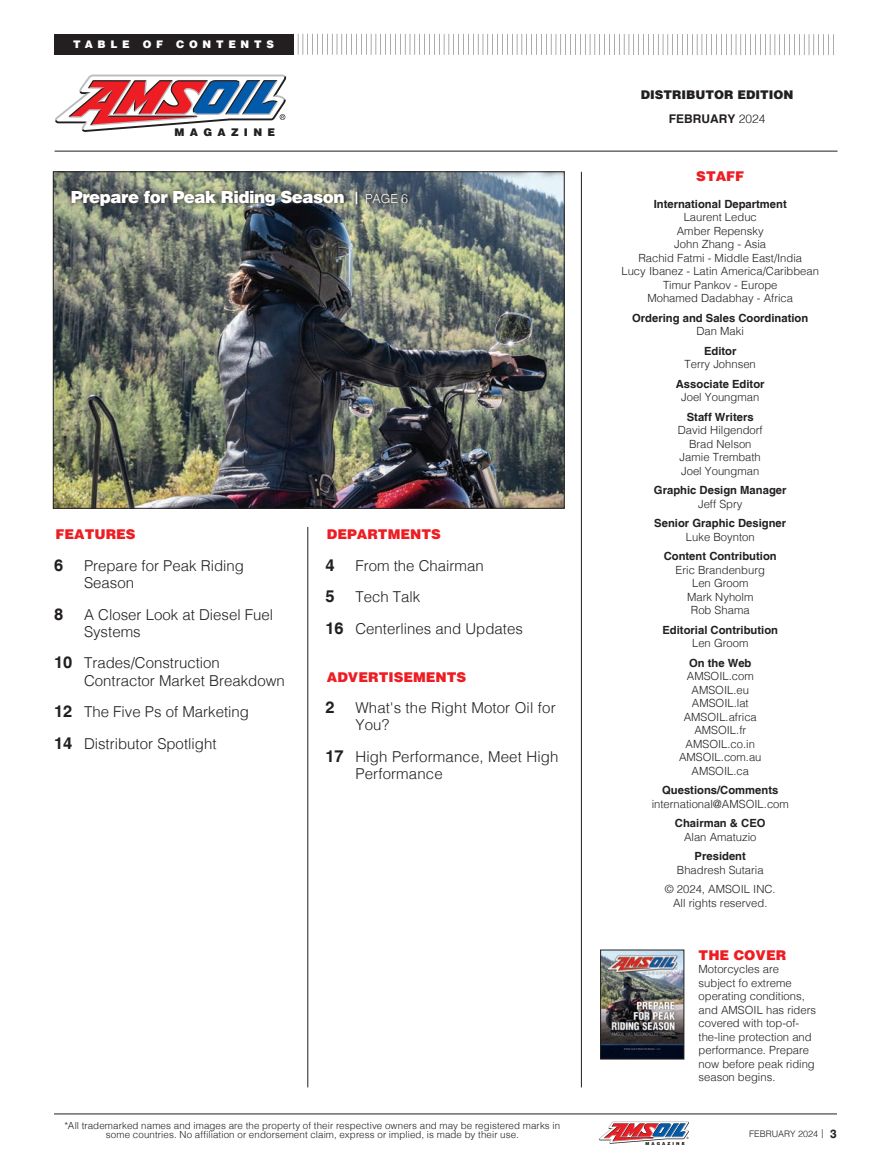
<style>
.page{position:relative;width:891px;height:1161px;background:#fff}
.page>*{position:absolute;margin:0;border:0;box-sizing:border-box;transform-origin:0 0}
.t1{font:900 16.65px "Helvetica LT";letter-spacing:-.03em;color:#fff}
.t2{font:700 16.5px "Helvetica LT";color:#231f20}
.t3{font:300 15px/17.2px "Helvetica LT";color:#231f20}
.t4{font:900 13.5px "Helvetica LT";color:#ee1d23}
.t5{font:900 12px "Helvetica LT";color:#231f20}
.t6{font:700 12px "Helvetica LT";color:#231f20}
.t7{font:300 11.25px/13.5px "Helvetica LT";color:#231f20;text-align:center}
.t8{font:700 11.25px/13.5px "Helvetica LT";color:#231f20;text-align:center}
.Subhead{font:900 10.65px "Helvetica LT";letter-spacing:.5em;color:#231f20}
.t9{font:900 10.5px "Helvetica LT";letter-spacing:.45em;color:#fff}
.Disclaimer{font:300 9.75px/9px "Helvetica LT";letter-spacing:.015em;color:#231f20;text-align:center}
.t10{font:300 9px "Helvetica LT";color:#231f20}
.t11{font:900 4.2px "Helvetica LT";letter-spacing:.5em;color:#231f20}
.s1{font-size:12.45px}
.s2{font-weight:300;font-size:12.45px}
.s3{font-weight:700;font-size:16.5px}
.s4{font-weight:300}
.s5{font-weight:700}
.s6{font-weight:700;font-size:12px}
</style>
<div class="page">
<hr style="left:54px;top:1114px;width:783px;height:1px;background:#231f20">
<svg style="left:599px;top:1121px;width:90px;height:23px"></svg>
<img style="left:55px;top:174px;width:507px;height:333px">
<hr style="left:55px;top:151px;width:783px;height:1px;background:#231f20">
<hr style="left:581px;top:172px;width:1px;height:915px;background:#231f20">
<div style="left:54px;top:34px;width:239px;height:21px;background:#231f20"></div>
<svg style="left:293px;top:34px;width:541px;height:21px"></svg>
<hr style="left:308px;top:527px;width:1px;height:560px;background:#231f20">
<svg style="left:55px;top:75px;width:231px;height:57px"></svg>
<div style="left:67px;top:186px;width:345px;height:25px;background:#231f20;opacity:.75"></div>
<img style="left:602px;top:952px;width:80px;height:105px">
<div style="left:600px;top:950px;width:84px;height:109px;border:1px solid #231f20"></div>
<p class="t9" style="left:73px;top:37px;width:202px">TABLE OF CONTENTS</p>
<p class="Subhead" style="left:174px;top:126px;width:102px">MAGAZINE</p>
<p class="t1" style="left:71px;top:186px;width:339px">Prepare for Peak Riding Season <span class="s1">|</span> <span class="s2">PAGE 6</span></p>
<p class="t4" style="left:56px;top:526px;width:82px">FEATURES</p>
<p class="t2" style="left:54px;top:555px;width:11px">6</p>
<p class="t3" style="left:84px;top:557px;width:162px">Prepare for Peak Riding<br>Season</p>
<p class="t2" style="left:54px;top:604px;width:11px">8</p>
<p class="t3" style="left:84px;top:606px;width:191px">A Closer Look at Diesel Fuel<br>Systems</p>
<p class="t3" style="left:84px;top:654px;width:202px;text-indent:-30px"><span class="s3">10</span> Trades/Construction<br>Contractor Market Breakdown</p>
<p class="t3" style="left:54px;top:703px;width:197px"><span class="s3">12</span> The Five Ps of Marketing</p>
<p class="t3" style="left:54px;top:735px;width:164px"><span class="s3">14</span> Distributor Spotlight</p>
<p class="t4" style="left:327px;top:526px;width:115px">DEPARTMENTS</p>
<p class="t2" style="left:325px;top:555px;width:11px">4</p>
<p class="t3" style="left:355px;top:557px;width:130px">From the Chairman</p>
<p class="t2" style="left:325px;top:587px;width:11px">5</p>
<p class="t3" style="left:355px;top:588px;width:67px">Tech Talk</p>
<p class="t3" style="left:325px;top:620px;width:199px"><span class="s3">16</span> Centerlines and Updates</p>
<p class="t4" style="left:327px;top:668px;width:141px">ADVERTISEMENTS</p>
<p class="t2" style="left:325px;top:697px;width:11px">2</p>
<p class="t3" style="left:355px;top:699px;width:202px">What's the Right Motor Oil for<br>You?</p>
<p class="t3" style="left:355px;top:748px;width:205px;text-indent:-30px"><span class="s3">17</span> High Performance, Meet High<br>Performance</p>
<p class="Disclaimer" style="left:65px;top:1121px;width:497px">*All trademarked names and images are the property of their respective owners and may be registered marks in some countries. No affiliation or endorsement claim, express or implied, is made by their use.</p>
<p class="t5" style="left:641px;top:87px;width:154px">DISTRIBUTOR EDITION</p>
<p class="t6" style="left:669px;top:111px;width:98px">FEBRUARY <span class="s4">2024</span></p>
<p class="t4" style="left:696px;top:167px;width:50px">STAFF</p>
<p class="t7" style="left:621px;top:197px;width:199px"><span class="s5">International Department<br></span>Laurent Leduc<br>Amber Repensky<br>John Zhang - Asia<br>Rachid Fatmi - Middle East/India<br>Lucy Ibanez - Latin America/Caribbean<br>Timur Pankov - Europe<br>Mohamed Dadabhay - Africa</p>
<p class="t8" style="left:632px;top:311px;width:178px">Ordering and Sales Coordination<br><span class="s4">Dan Maki</span></p>
<p class="t7" style="left:685px;top:344px;width:73px"><span class="s5">Editor<br></span>Terry Johnsen</p>
<p class="t8" style="left:676px;top:377px;width:90px">Associate Editor<br><span class="s4">Joel Youngman</span></p>
<p class="t7" style="left:678px;top:410px;width:87px"><span class="s5">Staff Writers<br></span>David Hilgendorf<br>Brad Nelson<br>Jamie Trembath<br>Joel Youngman</p>
<p class="t8" style="left:654px;top:484px;width:134px">Graphic Design Manager<br><span class="s4">Jeff Spry</span></p>
<p class="t8" style="left:654px;top:516px;width:133px">Senior Graphic Designer<br><span class="s4">Luke Boynton</span></p>
<p class="t7" style="left:664px;top:550px;width:115px"><span class="s5">Content Contribution<br></span>Eric Brandenburg<br>Len Groom<br>Mark Nyholm<br>Rob Shama</p>
<p class="t8" style="left:662px;top:623px;width:117px">Editorial Contribution<br><span class="s4">Len Groom</span></p>
<p class="t7" style="left:679px;top:656px;width:84px"><span class="s5">On the Web<br></span>AMSOIL.com<br>AMSOIL.eu<br>AMSOIL.lat<br>AMSOIL.africa<br>AMSOIL.fr<br>AMSOIL.co.in<br>AMSOIL.com.au<br>AMSOIL.ca</p>
<p class="t7" style="left:652px;top:784px;width:139px"><span class="s5">Questions/Comments </span>international@AMSOIL.com</p>
<p class="t8" style="left:675px;top:816px;width:92px">Chairman &amp; CEO<br><span class="s4">Alan Amatuzio</span></p>
<p class="t7" style="left:677px;top:850px;width:88px"><span class="s5">President<br></span>Bhadresh Sutaria</p>
<p class="t7" style="left:665px;top:883px;width:112px">© 2024, AMSOIL INC.<br>All rights reserved.</p>
<p class="t4" style="left:699px;top:946px;width:89px">THE COVER</p>
<p class="t7" style="left:699px;top:963px;width:119px;text-align:left">Motorcycles are subject fo extreme operating conditions, and AMSOIL has riders covered with top-of&shy;the-line protection and performance. Prepare now before peak riding season begins.</p>
<p class="t11" style="left:645px;top:1141px;width:41px">MAGAZINE</p>
<p class="t10" style="left:749px;top:1128px;width:89px">FEBRUARY 2024 | <span class="s6">3</span></p>
</div>
